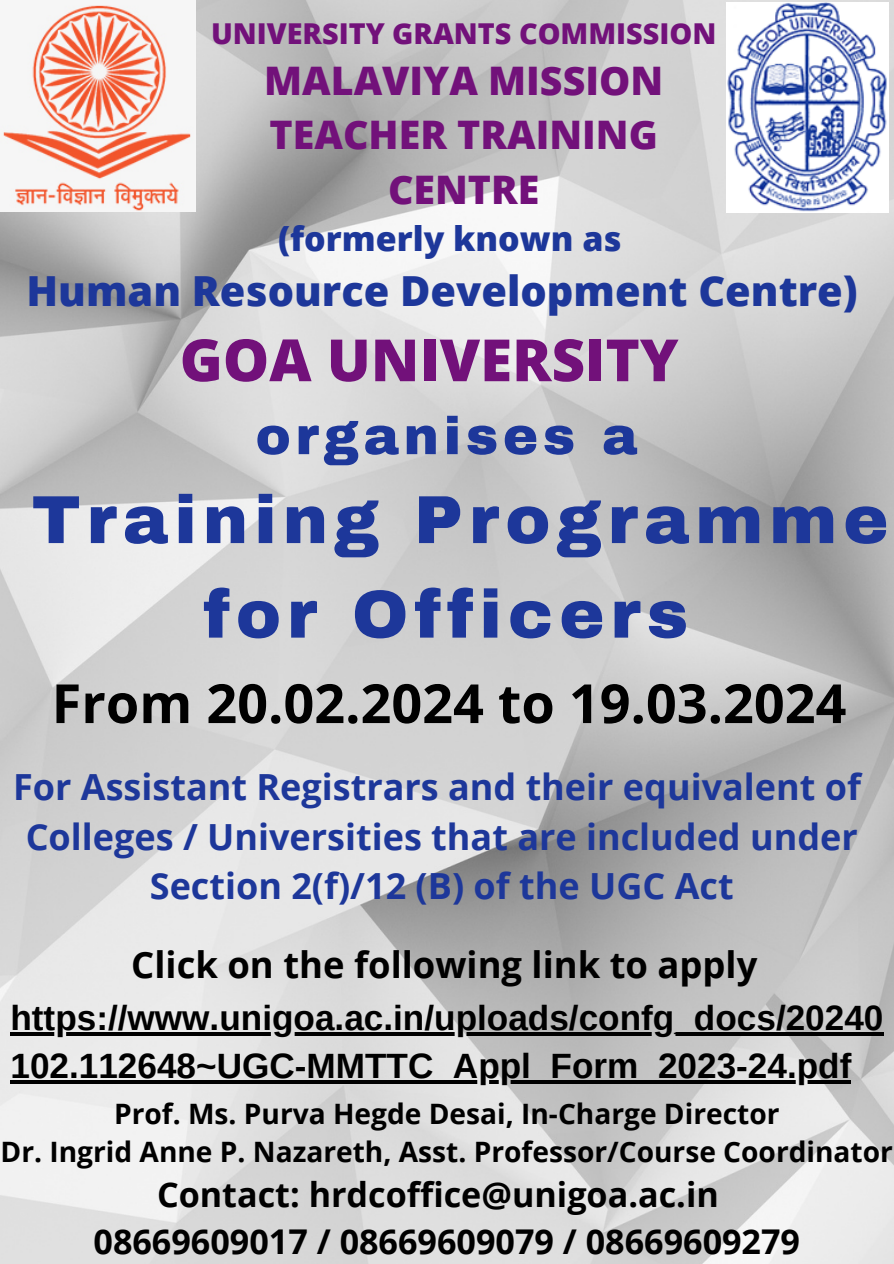
<style>
.page{position:relative;width:894px;height:1264px;background:#fff}
.page>*{position:absolute;margin:0;border:0;box-sizing:border-box;transform-origin:0 0}
.t1{font:900 67.95px/94.5px "Archivo";letter-spacing:.09em;color:#1d379a;text-align:center}
.t2{font:800 58.2px "Open Sans";color:#72117a}
.t3{font:700 54px "Open Sans";color:#000}
.t4{font:900 52.95px "Archivo";letter-spacing:.09em;color:#1d379a}
.t5{font:800 41.4px "Open Sans";color:#1d379a}
.t6{font:800 39.3px/54.6px "Open Sans";color:#72117a;text-align:center}
.t7{font:700 36.3px "Open Sans";color:#000}
.t8{font:700 36px/49.5px "Open Sans";color:#1d379a;text-align:center}
.t9{font:700 35.1px/48.3px "Arimo";color:#000}
.t10{font:700 34.05px "Open Sans";color:#000}
.t11{font:800 33.9px "Open Sans";color:#1d379a}
.t12{font:800 28.8px "Open Sans";color:#72117a}
.t13{font:700 28.05px "Open Sans";color:#000}
</style>
<div class="page">
<img style="left:0;top:0;width:893px;height:1263px">
<img style="left:1px;top:0;width:194px;height:212px">
<img style="left:726px;top:3px;width:162px;height:209px">
<hr style="left:10px;top:1032px;width:873px;height:3px;background:#000">
<hr style="left:10px;top:1080px;width:841px;height:3px;background:#000">
<h3 class="t12" style="left:211px;top:13px;width:506px">UNIVERSITY GRANTS COMMISSION</h3>
<h3 class="t6" style="left:264px;top:52px;width:400px">MALAVIYA MISSION<br>TEACHER TRAINING<br>CENTRE</h3>
<h2 class="t11" style="left:278px;top:215px;width:345px">(formerly known as</h2>
<h1 class="t5" style="left:26px;top:261px;width:832px">Human Resource Development Centre)</h1>
<h1 class="t2" style="left:180px;top:319px;width:500px">GOA UNIVERSITY</h1>
<p class="t4" style="left:255px;top:407px;width:383px">organises a</p>
<p class="t1" style="left:32px;top:473px;width:858px">Training Programme for Officers</p>
<p class="t3" style="left:52px;top:665px;width:796px">From 20.02.2024 to 19.03.2024</p>
<p class="t8" style="left:13px;top:761px;width:849px">For Assistant Registrars and their equivalent of<br>Colleges / Universities that are included under<br>Section 2(f)/12 (B) of the UGC Act</p>
<h5 class="t7" style="left:131px;top:939px;width:627px">Click on the following link to apply</h5>
<p class="t9" style="left:10px;top:993px;width:874px">https://www.unigoa.ac.in/uploads/confg_docs/20240<br>102.112648~UGC-MMTTC_Appl_Form_2023-24.pdf</p>
<h4 class="t13" style="left:114px;top:1093px;width:666px">Prof. Ms. Purva Hegde Desai, In-Charge Director</h4>
<p class="t13" style="left:1px;top:1131px;width:893px">Dr. Ingrid Anne P. Nazareth, Asst. Professor/Course Coordinator</p>
<p class="t10" style="left:157px;top:1170px;width:563px">Contact: hrdcoffice@unigoa.ac.in</p>
<p class="t10" style="left:93px;top:1217px;width:707px">08669609017 / 08669609079 / 08669609279</p>
</div>
